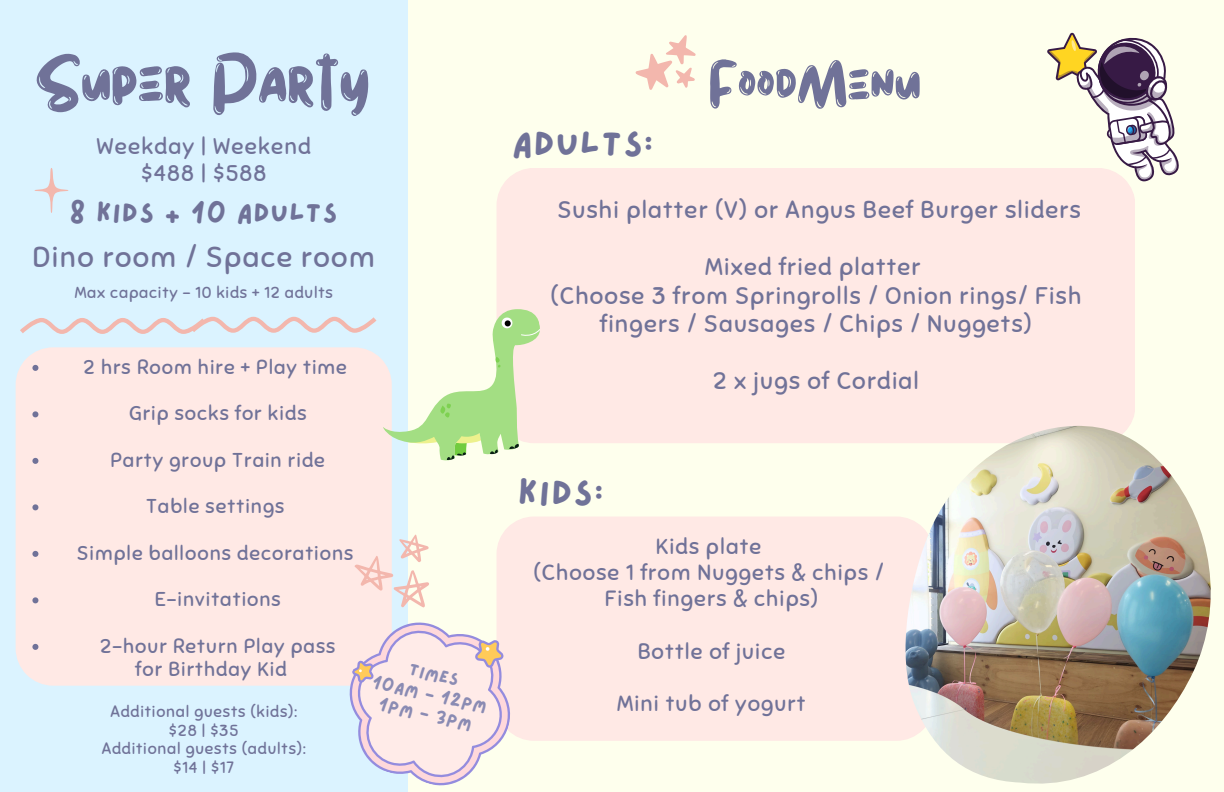
<style>
.page{position:relative;width:1224px;height:792px;background:#feffed}
.page>*{position:absolute;margin:0;border:0;box-sizing:border-box;transform-origin:0 0}
.t1{font:83px "Stella";color:#707298}
.t2{font:72px "Stella";color:#707298}
.t3{font:35px "Lazydog";letter-spacing:.05em;color:#707298}
.t4{font:29px "Sniglet";letter-spacing:.05em;color:#707298}
.t5{font:27px "Lazydog";letter-spacing:.05em;color:#707298}
.t6{font:24px/28.5px "Sniglet";letter-spacing:.05em;color:#707298;text-align:center}
.t7{font:22.7px/26.8px "Sniglet";letter-spacing:.05em;color:#707298;text-align:center}
.t8{font:22px/26.2px "Sniglet";letter-spacing:.05em;color:#707298;text-align:center}
.t9{font:20px "Sniglet";letter-spacing:.05em;color:#707298}
.t10{font:17px "Lazydog";color:#8a8bb3}
.t11{font:16px "Sniglet";letter-spacing:.05em;color:#707298}
</style>
<div class="page">
<div style="left:0;top:0;width:408px;height:792px;background:#dbf3ff"></div>
<svg style="left:636px;top:35px;width:60px;height:55px"></svg>
<div style="left:497px;top:168px;width:638px;height:275px;background:#ffe9e5"></div>
<div style="left:502px;top:517px;width:404px;height:224px;background:#ffe9e5"></div>
<div style="left:16px;top:368px;width:376px;height:318px;background:#ffe9e5"></div>
<svg style="left:32px;top:504px;width:6px;height:6px"></svg>
<svg style="left:32px;top:551px;width:6px;height:6px"></svg>
<svg style="left:32px;top:597px;width:6px;height:6px"></svg>
<svg style="left:32px;top:644px;width:6px;height:6px"></svg>
<svg style="left:35px;top:168px;width:33px;height:45px"></svg>
<svg style="left:330px;top:535px;width:199px;height:251px"></svg>
<img style="left:906px;top:426px;width:305px;height:358px">
<svg style="left:20px;top:306px;width:532px;height:162px"></svg>
<svg style="left:1047px;top:32px;width:132px;height:150px"></svg>
<p class="t1" style="left:37px;top:41px;width:336px">Super Party</p>
<p class="t7" style="left:96px;top:133px;width:216px">Weekday | Weekend $488 | $588</p>
<h5 class="t3" style="left:512px;top:128px;width:143px">ADULTS:</h5>
<h1 class="t2" style="left:710px;top:48px;width:213px">FoodMenu</h1>
<p class="t5" style="left:70px;top:200px;width:269px">8 KIDS + 10 ADULTS</p>
<h2 class="t6" style="left:557px;top:196px;width:525px">Sushi platter (V) or Angus Beef Burger sliders</h2>
<h3 class="t6" style="left:551px;top:253px;width:532px">Mixed fried platter<br>(Choose 3 from Springrolls / Onion rings/ Fish fingers / Sausages / Chips / Nuggets)</h3>
<h5 class="t6" style="left:713px;top:367px;width:207px">2 x jugs of Cordial</h5>
<p class="t4" style="left:32px;top:240px;width:344px">Dino room / Space room</p>
<p class="t11" style="left:75px;top:283px;width:260px">Max capacity - 10 kids + 12 adults</p>
<p class="t9" style="left:83px;top:355px;width:265px">2 hrs Room hire + Play time</p>
<h4 class="t9" style="left:129px;top:401px;width:179px">Grip socks for kids</h4>
<p class="t9" style="left:111px;top:448px;width:216px">Party group Train ride</p>
<p class="t9" style="left:146px;top:494px;width:140px">Table settings</p>
<p class="t9" style="left:77px;top:541px;width:278px">Simple balloons decorations</p>
<p class="t9" style="left:155px;top:587px;width:128px">E-invitations</p>
<p class="t9" style="left:100px;top:634px;width:237px">2-hour Return Play pass</p>
<p class="t9" style="left:136px;top:657px;width:153px">for Birthday Kid</p>
<h5 class="t3" style="left:518px;top:476px;width:87px">KIDS:</h5>
<h5 class="t8" style="left:533px;top:534px;width:352px">Kids plate<br>(Choose 1 from Nuggets &amp; chips /<br>Fish fingers &amp; chips)</h5>
<h4 class="t8" style="left:638px;top:639px;width:149px">Bottle of juice</h4>
<p class="t8" style="left:617px;top:691px;width:190px">Mini tub of yogurt</p>
<p class="t10" style="left:411px;top:661px;width:52px;rotate:12deg">TIMES</p>
<h3 class="t10" style="left:381px;top:696px;width:96px;rotate:12deg">1PM - 3PM</h3>
<p class="t10" style="left:374px;top:674px;width:118px;rotate:12deg">10AM - 12PM</p>
<p class="t11" style="left:110px;top:702px;width:188px">Additional guests (kids):</p>
<p class="t11" style="left:169px;top:720px;width:71px">$28 | $35</p>
<p class="t11" style="left:102px;top:739px;width:205px">Additional guests (adults):</p>
<p class="t11" style="left:174px;top:758px;width:62px">$14 | $17</p>
</div>
